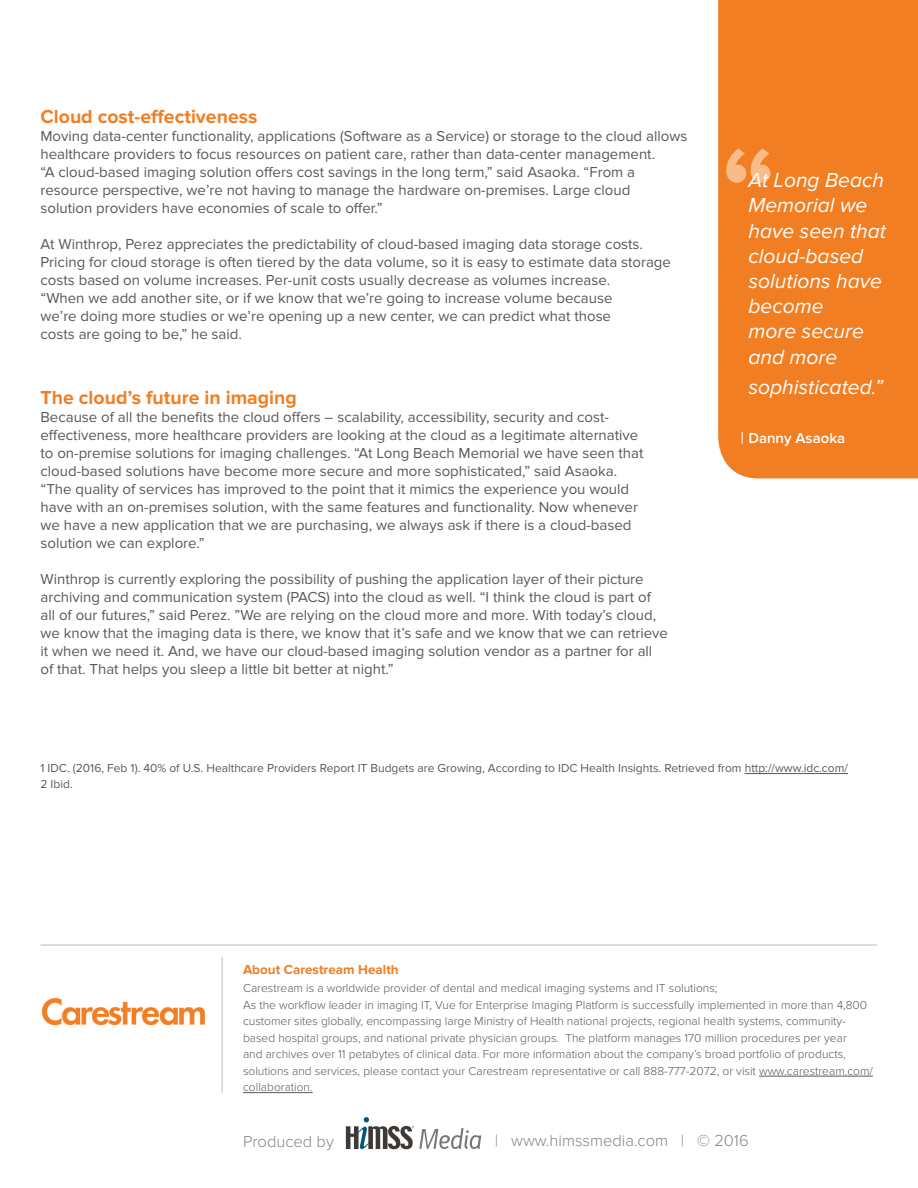
<style>
.page{position:relative;width:918px;height:1188px;background:#fff}
.page>*{position:absolute;margin:0;border:0;box-sizing:border-box;transform-origin:0 0}
.t1{font:700 119.4px "Proxima Nova";color:#f9bb88}
.t2{font:italic 21px/25.2px "Proxima Nova";color:#fff}
.t3{font:700 19.5px "Proxima Nova";color:#f17e22}
.t4{font:300 16.5px "Proxima Nova";color:#858587}
.t5{font:15px/18px "Proxima Nova";color:#58595b}
.t6{font:600 15px "Proxima Nova";color:#fff}
.t7{font:700 13.5px "Proxima Nova";color:#f17e22}
.t8{font:300 12px/16.5px "Proxima Nova";color:#58595b}
.t9{font:12px/16.5px "Proxima Nova";color:#58595b}
</style>
<div class="page">
<svg style="left:346px;top:1117px;width:135px;height:32px"></svg>
<hr style="left:759px;top:1076px;width:114px;height:1px;background:#58595b">
<hr style="left:243px;top:1092px;width:70px;height:1px;background:#58595b">
<hr style="left:221px;top:957px;width:2px;height:136px;background:#d1d3d4">
<hr style="left:40px;top:944px;width:838px;height:2px;background:#d1d3d4">
<div style="left:718px;top:0;width:200px;height:478px;background:#f17e22"></div>
<svg style="left:742px;top:432px;width:1px;height:12px"></svg>
<hr style="left:745px;top:773px;width:103px;height:1px;background:#58595b">
<img style="left:41px;top:997px;width:164px;height:29px">
<h3 class="t3" style="left:40px;top:106px;width:218px">Cloud cost-effectiveness</h3>
<p class="t5" style="left:40px;top:128px;width:648px">Moving data-center functionality, applications (Software as a Service) or storage to the cloud allows healthcare providers to focus resources on patient care, rather than data-center management.<br>“A cloud-based imaging solution offers cost savings in the long term,” said Asaoka. “From a resource perspective, we’re not having to manage the hardware on-premises. Large cloud<br>solution providers have economies of scale to offer.”</p>
<p class="t5" style="left:40px;top:236px;width:632px">At Winthrop, Perez appreciates the predictability of cloud-based imaging data storage costs.<br>Pricing for cloud storage is often tiered by the data volume, so it is easy to estimate data storage costs based on volume increases. Per-unit costs usually decrease as volumes increase.<br>“When we add another site, or if we know that we’re going to increase volume because<br>we’re doing more studies or we’re opening up a new center, we can predict what those<br>costs are going to be,” he said.</p>
<h3 class="t3" style="left:40px;top:386px;width:258px">The cloud’s future in imaging</h3>
<p class="t5" style="left:40px;top:408px;width:605px">Because of all the benefits the cloud offers – scalability, accessibility, security and cost&shy;effectiveness, more healthcare providers are looking at the cloud as a legitimate alternative to on-premise solutions for imaging challenges. “At Long Beach Memorial we have seen that cloud-based solutions have become more secure and more sophisticated,” said Asaoka. “The quality of services has improved to the point that it mimics the experience you would have with an on-premises solution, with the same features and functionality. Now whenever we have a new application that we are purchasing, we always ask if there is a cloud-based solution we can explore.”</p>
<p class="t5" style="left:40px;top:570px;width:629px">Winthrop is currently exploring the possibility of pushing the application layer of their picture archiving and communication system (PACS) into the cloud as well. “I think the cloud is part of all of our futures,” said Perez. ”We are relying on the cloud more and more. With today’s cloud, we know that the imaging data is there, we know that it’s safe and we know that we can retrieve it when we need it. And, we have our cloud-based imaging solution vendor as a partner for all of that. That helps you sleep a little bit better at night.”</p>
<h1 class="t1" style="left:721px;top:121px;width:56px">“</h1>
<h2 class="t2" style="left:748px;top:168px;width:139px">At Long Beach<br>Memorial we have seen that cloud-based solutions have become<br>more secure and more</h2>
<h2 class="t2" style="left:748px;top:375px;width:136px">sophisticated.”</h2>
<p class="t6" style="left:748px;top:429px;width:98px">Danny Asaoka</p>
<p class="t9" style="left:40px;top:760px;width:809px">1 IDC. (2016, Feb 1). 40% of U.S. Healthcare Providers Report IT Budgets are Growing, According to IDC Health Insights. Retrieved from http://www.idc.com/<br>2 Ibid.</p>
<p class="t7" style="left:243px;top:962px;width:157px">About Carestream Health</p>
<p class="t8" style="left:243px;top:980px;width:631px">Carestream is a worldwide provider of dental and medical imaging systems and IT solutions;<br>As the workflow leader in imaging IT, Vue for Enterprise Imaging Platform is successfully implemented in more than 4,800 customer sites globally, encompassing large Ministry of Health national projects, regional health systems, community&shy;based hospital groups, and national private physician groups. The platform manages 170 million procedures per year<br>and archives over 11 petabytes of clinical data. For more information about the company’s broad portfolio of products, solutions and services, please contact your Carestream representative or call 888-777-2072, or visit www.carestream.com/ collaboration.</p>
<p class="t4" style="left:243px;top:1132px;width:92px">Produced by</p>
<p class="t4" style="left:495px;top:1131px;width:255px">| www.himssmedia.com | © 2016</p>
</div>
